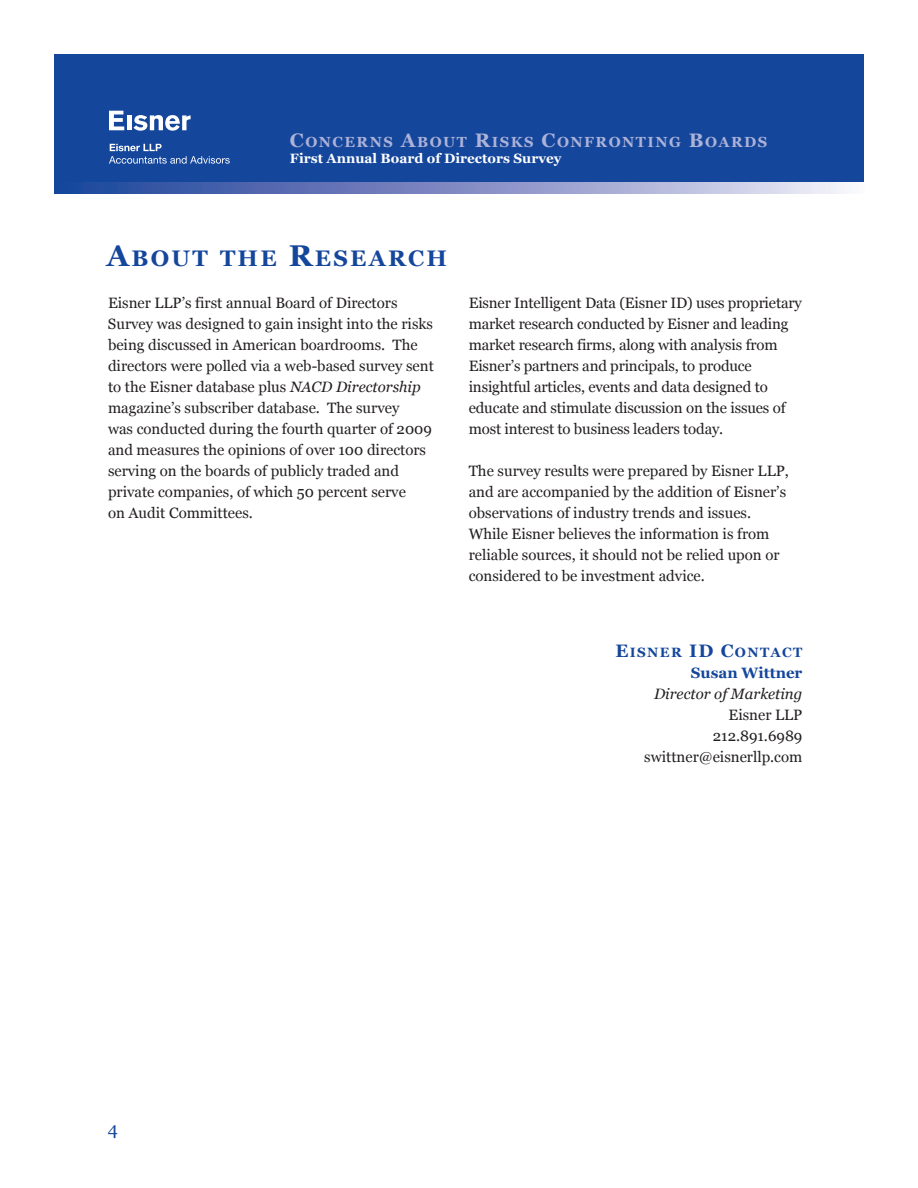
<style>
.page{position:relative;width:918px;height:1188px;background:#fff}
.page>*{position:absolute;margin:0;border:0;box-sizing:border-box;transform-origin:0 0}
.t1{font:700 22.5px "Georgia";letter-spacing:.1em;color:#14469b}
.t2{font:18px "Georgia";color:#14469b}
.t3{font:15px/21px "Georgia";color:#231f20}
.t4{font:italic 15px "Georgia";color:#231f20}
.t5{font:700 15px "Georgia";color:#14469b}
.t6{font:700 14.7px "Georgia";letter-spacing:.1em;color:#adb2d8}
.t7{font:700 13.5px "Georgia";color:#fff}
.t8{font:700 13.5px "Georgia";letter-spacing:.1em;color:#14469b}
.s1{font-size:19.5px}
.s2{font-size:30px}
.s3{font-style:italic}
.s4{font-size:18px}
</style>
<div class="page">
<div style="left:54px;top:54px;width:810px;height:131px;background:#14469b"></div>
<svg style="left:54px;top:182px;width:810px;height:12px;background:#8492c6"></svg>
<hr style="left:127px;top:115px;width:4px;height:15px;background:#fff">
<svg style="left:109px;top:111px;width:15px;height:19px"></svg>
<svg style="left:133px;top:115px;width:58px;height:16px"></svg>
<svg style="left:109px;top:144px;width:121px;height:20px"></svg>
<p class="t6" style="left:290px;top:133px;width:479px"><span class="s1">C</span>ONCERNS <span class="s1">A</span>BOUT <span class="s1">R</span>ISKS <span class="s1">C</span>ONFRONTING <span class="s1">B</span>OARDS</p>
<p class="t7" style="left:290px;top:151px;width:273px">FIRST ANNUAL BOARD OF DIRECTORS SURVEY</p>
<h1 class="t1" style="left:107px;top:245px;width:342px"><span class="s2">A</span>BOUT THE <span class="s2">R</span>ESEARCH</h1>
<p class="t3" style="left:108px;top:293px;width:327px">Eisner LLP’s first annual Board of Directors Survey was designed to gain insight into the risks being discussed in American boardrooms. The directors were polled via a web-based survey sent to the Eisner database plus <span class="s3">NACD Directorship </span>magazine’s subscriber database. The survey<br>was conducted during the fourth quarter of 2009 and measures the opinions of over 100 directors serving on the boards of publicly traded and private companies, of which 50 percent serve<br>on Audit Committees.</p>
<p class="t3" style="left:469px;top:293px;width:335px">Eisner Intelligent Data (Eisner ID) uses proprietary market research conducted by Eisner and leading market research firms, along with analysis from Eisner’s partners and principals, to produce insightful articles, events and data designed to educate and stimulate discussion on the issues of most interest to business leaders today.</p>
<p class="t3" style="left:469px;top:461px;width:322px">The survey results were prepared by Eisner LLP, and are accompanied by the addition of Eisner’s observations of industry trends and issues.<br>While Eisner believes the information is from reliable sources, it should not be relied upon or considered to be investment advice.</p>
<p class="t2" style="left:108px;top:1118px;width:12px">4</p>
<p class="t8" style="left:615px;top:644px;width:189px"><span class="s4">E</span>ISNER <span class="s4">ID C</span>ONTACT</p>
<p class="t5" style="left:691px;top:664px;width:113px">SUSAN WITTNER</p>
<p class="t4" style="left:654px;top:685px;width:150px">Director of Marketing</p>
<p class="t3" style="left:644px;top:704px;width:160px;text-align:right">Eisner LLP<br>212.891.6989 swittner@eisnerllp.com</p>
</div>
